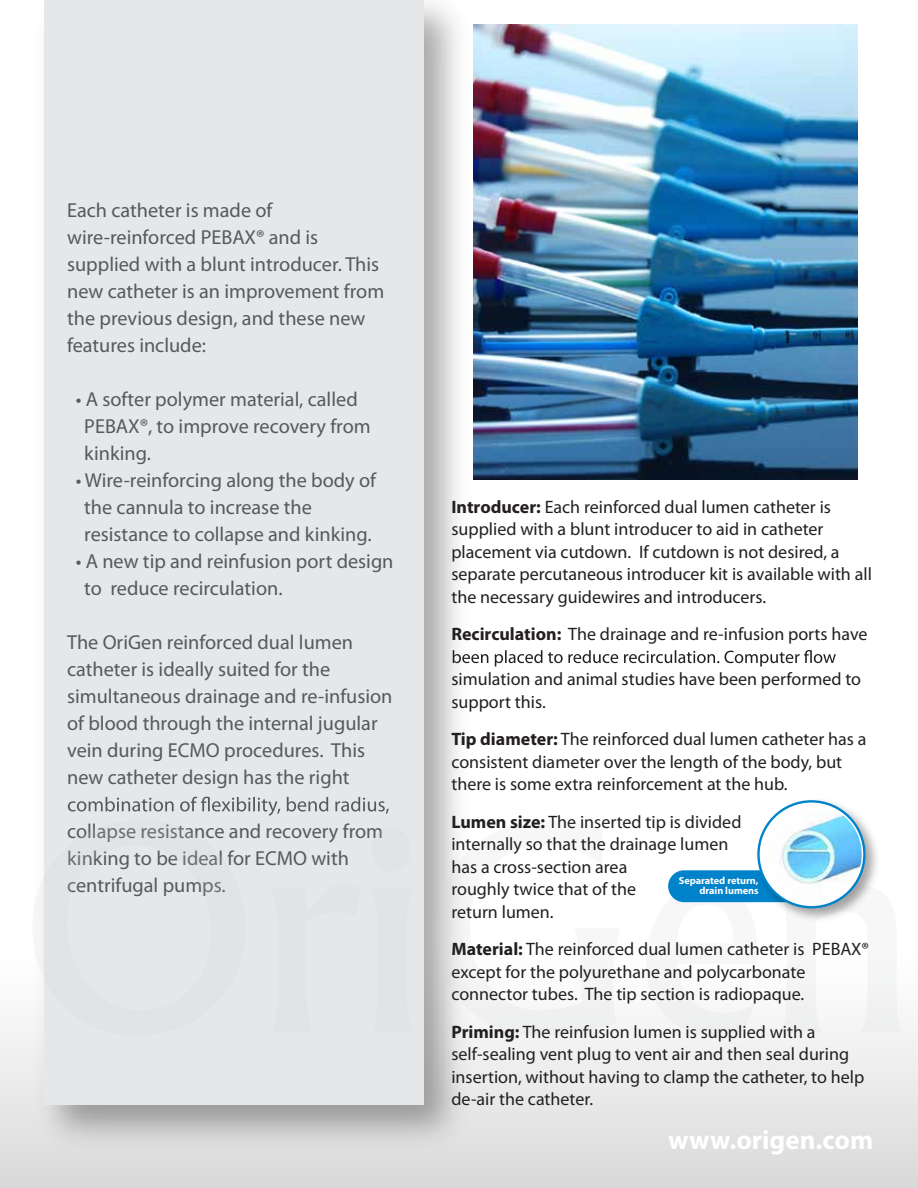
<style>
.page{position:relative;width:918px;height:1188px;background:#fff}
.page>*{position:absolute;margin:0;border:0;box-sizing:border-box;transform-origin:0 0}
.t1{font:700 27px "Myriad Pro";color:#fff}
.t2{font:20.25px/27px "Myriad Pro";color:#58595b}
.t3{font:18px/22.5px "Myriad Pro";color:#231f20}
.t4{font:700 10.2px/10.1px "Myriad Pro";letter-spacing:-.005em;color:#fff;text-align:right}
.s1{font-weight:700}
</style>
<div class="page">
<div style="left:0;top:953px;width:918px;height:235px;background:linear-gradient(to bottom,#fff,#dad9d9)"></div>
<img style="left:23px;top:4px;width:459px;height:1159px">
<div style="left:44px;top:0;width:380px;height:1105px;background:#e6e7e8"></div>
<svg style="left:68px;top:797px;width:321px;height:19px"></svg>
<svg style="left:32px;top:820px;width:12px;height:216px"></svg>
<svg style="left:435px;top:820px;width:185px;height:216px"></svg>
<svg style="left:646px;top:890px;width:111px;height:146px"></svg>
<div style="left:780px;top:953px;width:122px;height:79px;background:#f6f6f6"></div>
<svg style="left:453px;top:650px;width:383px;height:17px"></svg>
<div style="left:668px;top:870px;width:151px;height:32px;background:#0083ca;border-radius:16px"></div>
<img style="left:751px;top:800px;width:126px;height:126px">
<svg style="left:759px;top:801px;width:105px;height:106px"></svg>
<div style="left:757px;top:800px;width:109px;height:108px;border:2px solid #0083ca;border-radius:50%"></div>
<img style="left:761px;top:804px;width:101px;height:101px;border-radius:50px">
<img style="left:474px;top:25px;width:383px;height:454px">
<p class="t2" style="left:67px;top:197px;width:319px">Each catheter is made of wire-reinforced PEBAX® and is supplied with a blunt introducer. This new catheter is an improvement from the previous design, and these new features include:</p>
<p class="t2" style="left:84px;top:386px;width:288px;text-indent:-9px">• A softer polymer material, called<br>PEBAX®, to improve recovery from kinking.</p>
<p class="t2" style="left:84px;top:467px;width:293px;text-indent:-9px">• Wire-reinforcing along the body of the cannula to increase the resistance to collapse and kinking.</p>
<p class="t2" style="left:84px;top:548px;width:311px;text-indent:-9px">• A new tip and reinfusion port design to reduce recirculation.</p>
<p class="t2" style="left:67px;top:629px;width:327px">The OriGen reinforced dual lumen catheter is ideally suited for the simultaneous drainage and re-infusion of blood through the internal jugular vein during ECMO procedures. This new catheter design has the right</p>
<p class="t2" style="left:67px;top:818px;width:318px">collapse resistance and recovery from kinking to be ideal for ECMO with centrifugal pumps.</p>
<p class="t3" style="left:451px;top:495px;width:422px"><span class="s1">Introducer:</span> Each reinforced dual lumen catheter is supplied with a blunt introducer to aid in catheter placement via cutdown. If cutdown is not desired, a separate percutaneous introducer kit is available with all the necessary guidewires and introducers.</p>
<p class="t3" style="left:451px;top:623px;width:418px"><span class="s1">Recirculation:</span> The drainage and re-infusion ports have</p>
<p class="t3" style="left:451px;top:668px;width:411px">simulation and animal studies have been performed to support this.</p>
<p class="t3" style="left:451px;top:728px;width:417px"><span class="s1">Tip diameter:</span> The reinforced dual lumen catheter has a consistent diameter over the length of the body, but there is some extra reinforcement at the hub.</p>
<p class="t3" style="left:451px;top:810px;width:292px"><span class="s1">Lumen size:</span> The inserted tip is divided internally so that the drainage lumen has a cross-section area<br>roughly twice that of the<br>return lumen.</p>
<p class="t3" style="left:451px;top:938px;width:419px"><span class="s1">Material:</span> The reinforced dual lumen catheter is PEBAX® except for the polyurethane and polycarbonate connector tubes. The tip section is radiopaque.</p>
<p class="t3" style="left:451px;top:1020px;width:414px"><span class="s1">Priming:</span> The reinfusion lumen is supplied with a self-sealing vent plug to vent air and then seal during insertion, without having to clamp the catheter, to help de-air the catheter.</p>
<p class="t4" style="left:679px;top:875px;width:81px">Separated return, drain lumens</p>
<h1 class="t1" style="left:668px;top:1123px;width:207px">www.origen.com</h1>
</div>
